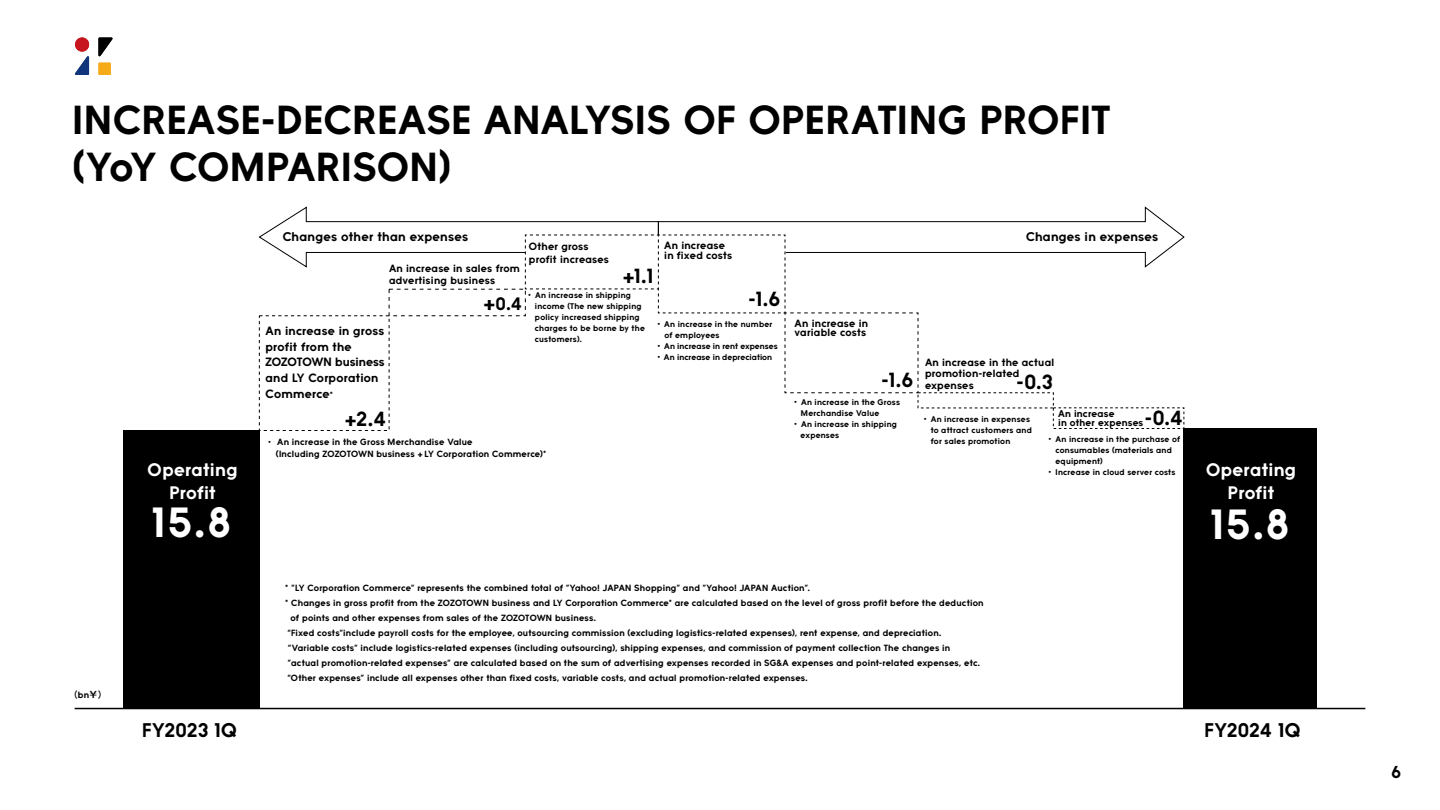
<style>
.page{position:relative;width:1440px;height:810px;background:#fff}
.page>*{position:absolute;margin:0;border:0;box-sizing:border-box;transform-origin:0 0}
.t1{font:700 42.15px "ZOZO Gothic 005";color:#fff}
.t2{font:700 40.5px/46.5px "ZOZO Gothic 005";letter-spacing:.015em;color:#000}
.t3{font:700 20.48px "ZOZO Gothic 005";color:#000}
.t4{font:700 19.73px "ZOZO Gothic 005";letter-spacing:.035em;color:#000}
.t5{font:700 18.08px/23.6px "ZOZO Gothic 005";letter-spacing:.02em;color:#fff;text-align:center}
.t6{font:700 18px "ZOZO Gothic 005";color:#000}
.t7{font:700 17.25px "ZOZO Gothic 005";color:#000}
.t8{font:700 12.6px "ZOZO Gothic 005";letter-spacing:.025em;color:#000}
.t9{font:700 12px/15.7px "ZOZO Gothic 005";letter-spacing:.015em;color:#000}
.t10{font:700 10.5px/11.1px "ZOZO Gothic 005";letter-spacing:.02em;color:#000}
.t11{font:700 9.75px/9.6px "ZOZO Gothic 005";letter-spacing:.02em;color:#000}
.t12{font:700 9px/12.6px "ZOZO Gothic 005";letter-spacing:.025em;color:#000}
.t13{font:700 9px "Gothic MB101 Pro De";color:#000}
.t14{font:700 8.25px/10.9px "ZOZO Gothic 005";letter-spacing:.025em;color:#000}
.t15{font:700 8.25px "ZOZO Gothic 005";letter-spacing:.005em;color:#000}
.s1{font-family:"ZOZO Gothic 005"}
.s2{font-size:9px}
.s3{font-family:"Gothic MB101 Pro"}
.s4{font-size:20.48px}
.s5{font-family:"Gothic MB101 Pro";font-size:8.25px}
</style>
<div class="page">
<div style="left:259px;top:315px;width:130px;height:116px;background:#fff;border:1px dashed #000"></div>
<div style="left:123px;top:430px;width:136px;height:279px;background:#000"></div>
<div style="left:1184px;top:428px;width:133px;height:281px;background:#000"></div>
<svg style="left:258px;top:206px;width:927px;height:188px"></svg>
<hr style="left:75px;top:708px;width:1290px;height:1px;background:#000">
<svg style="left:98px;top:63px;width:13px;height:12px"></svg>
<svg style="left:98px;top:38px;width:14px;height:18px"></svg>
<svg style="left:75px;top:38px;width:14px;height:37px"></svg>
<h2 class="t2" style="left:73px;top:95px;width:1040px">INCREASE-DECREASE ANALYSIS OF OPERATING PROFIT (YoY COMPARISON)</h2>
<p class="t13" style="left:69px;top:687px;width:39px">（<span class="s1">bn</span>￥）</p>
<h3 class="t5" style="left:148px;top:457px;width:92px">Operating<br>Profit</h3>
<h1 class="t1" style="left:152px;top:496px;width:80px">15.8</h1>
<h3 class="t8" style="left:283px;top:229px;width:187px">Changes other than expenses</h3>
<h3 class="t8" style="left:1026px;top:229px;width:134px">Changes in expenses</h3>
<p class="t10" style="left:664px;top:240px;width:70px;line-height:9.6px">An increase in fixed costs</p>
<p class="t10" style="left:529px;top:240px;width:82px;line-height:12.6px">Other gross profit increases</p>
<p class="t10" style="left:389px;top:262px;width:132px;line-height:12.6px">An increase in sales from advertising business</p>
<h3 class="t3" style="left:623px;top:263px;width:32px">+1.1</h3>
<h3 class="t9" style="left:265px;top:322px;width:121px">An increase in gross profit from the<br>ZOZOTOWN business and LY Corporation<br>Commerce<span class="s2">*</span></h3>
<h3 class="t3" style="left:345px;top:406px;width:42px">+2.4</h3>
<p class="t14" style="left:535px;top:289px;width:111px;text-indent:-10px"><span class="s3">・</span> An increase in shipping income (The new shipping policy increased shipping charges to be borne by the customers).</p>
<h3 class="t6" style="left:484px;top:292px;width:40px"><span class="s4">+</span>0.4</h3>
<p class="t12" style="left:276px;top:435px;width:272px;text-indent:-10px"><span class="s5">・</span> An increase in the Gross Merchandise Value<br>(Including ZOZOTOWN business + LY Corporation Commerce)*</p>
<h3 class="t3" style="left:749px;top:286px;width:33px">-1.6</h3>
<p class="t14" style="left:655px;top:318px;width:119px"><span class="s3">・</span>An increase in the number</p>
<p class="t14" style="left:664px;top:329px;width:57px">of employees</p>
<p class="t15" style="left:655px;top:341px;width:124px"><span class="s3">・</span>An increase in rent expenses</p>
<p class="t15" style="left:655px;top:352px;width:119px"><span class="s3">・</span>An increase in depreciation</p>
<p class="t10" style="left:795px;top:318px;width:75px;line-height:9.6px">An increase in variable costs</p>
<h3 class="t3" style="left:882px;top:367px;width:33px">-1.6</h3>
<p class="t14" style="left:791px;top:396px;width:110px"><span class="s3">・</span> An increase in the Gross</p>
<p class="t14" style="left:801px;top:407px;width:80px">Merchandise Value</p>
<p class="t14" style="left:791px;top:418px;width:107px"><span class="s3">・</span> An increase in shipping</p>
<p class="t14" style="left:801px;top:429px;width:40px">expenses</p>
<p class="t10" style="left:925px;top:357px;width:131px">An increase in the actual promotion-related expenses</p>
<h3 class="t3" style="left:1017px;top:370px;width:37px">-0.3</h3>
<p class="t14" style="left:931px;top:413px;width:103px;text-indent:-10px"><span class="s3">・</span> An increase in expenses to attract customers and for sales promotion</p>
<p class="t11" style="left:1058px;top:408px;width:87px">An increase<br>in other expenses</p>
<h3 class="t3" style="left:1145px;top:405px;width:39px">-0.4</h3>
<p class="t14" style="left:1046px;top:434px;width:136px"><span class="s3">・</span> An increase in the purchase of</p>
<p class="t14" style="left:1056px;top:444px;width:118px">consumables (materials and</p>
<p class="t14" style="left:1056px;top:455px;width:49px">equipment)</p>
<p class="t14" style="left:1046px;top:466px;width:131px"><span class="s3">・</span> Increase in cloud server costs</p>
<p class="t12" style="left:285px;top:582px;width:526px">* "LY Corporation Commerce" represents the combined total of "Yahoo! JAPAN Shopping" and "Yahoo! JAPAN Auction".</p>
<p class="t12" style="left:285px;top:597px;width:700px">* Changes in gross profit from the ZOZOTOWN business and LY Corporation Commerce* are calculated based on the level of gross profit before the deduction</p>
<p class="t12" style="left:291px;top:612px;width:307px">of points and other expenses from sales of the ZOZOTOWN business.</p>
<p class="t12" style="left:287px;top:627px;width:655px">“Fixed costs”include payroll costs for the employee, outsourcing commission (excluding logistics-related expenses), rent expense, and depreciation.</p>
<p class="t12" style="left:288px;top:642px;width:664px">“Variable costs” include logistics-related expenses (including outsourcing), shipping expenses, and commission of payment collection The changes in</p>
<p class="t12" style="left:288px;top:657px;width:694px">"actual promotion-related expenses" are calculated based on the sum of advertising expenses recorded in SG&amp;A expenses and point-related expenses, etc.</p>
<p class="t12" style="left:287px;top:672px;width:522px">“Other expenses” include all expenses other than fixed costs, variable costs, and actual promotion-related expenses.</p>
<h3 class="t5" style="left:1206px;top:457px;width:92px">Operating<br>Profit</h3>
<h1 class="t1" style="left:1210px;top:498px;width:80px">15.8</h1>
<h3 class="t4" style="left:142px;top:717px;width:96px">FY2023 1Q</h3>
<h3 class="t4" style="left:1204px;top:717px;width:98px">FY2024 1Q</h3>
<h3 class="t7" style="left:1392px;top:761px;width:11px">6</h3>
</div>
